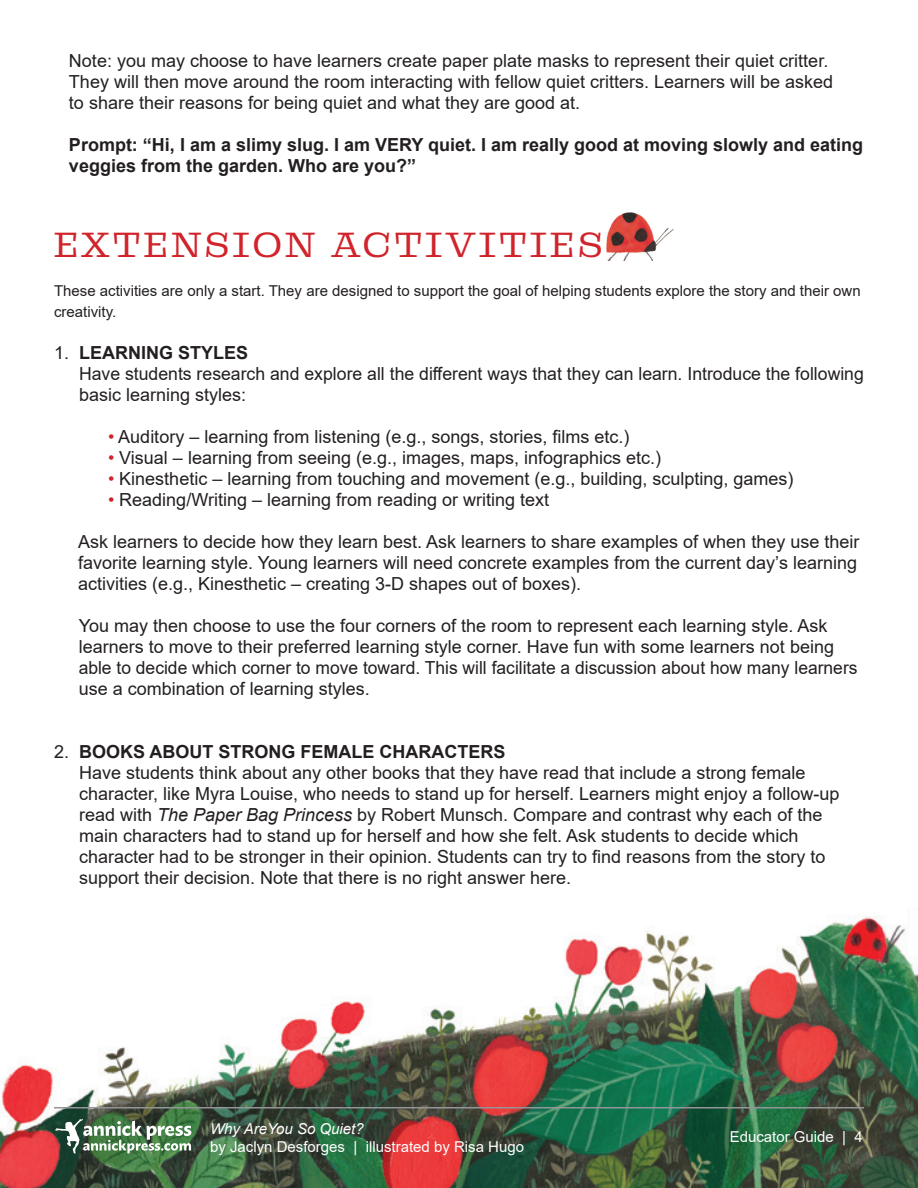
<style>
.page{position:relative;width:918px;height:1188px;background:#fff}
.page>*{position:absolute;margin:0;border:0;box-sizing:border-box;transform-origin:0 0}
.t1{font:33px "Liberteen";letter-spacing:.1em;color:#d1232a}
.t2{font:18px/21px "Arial";color:#231f20}
.t3{font:700 18px/21px "Arial";color:#231f20}
.t4{font:15px/21px "Arial";color:#231f20}
.t5{font:15px "Arial";color:#fff}
.t6{font:italic 15px "Arial";color:#fff}
.s1{font-weight:700}
.s2{color:#d1232a}
.s3{font-style:italic}
</style>
<div class="page">
<img style="left:606px;top:212px;width:68px;height:48px">
<img style="left:0;top:915px;width:918px;height:273px">
<div style="left:910px;top:912px;width:8px;height:43px;background:#fff"></div>
<svg style="left:55px;top:1119px;width:136px;height:35px"></svg>
<hr style="left:54px;top:1107px;width:810px;height:1px;background:#939598">
<p class="t2" style="left:69px;top:50px;width:766px">Note: you may choose to have learners create paper plate masks to represent their quiet critter.<br>They will then move around the room interacting with fellow quiet critters. Learners will be asked to share their reasons for being quiet and what they are good at.</p>
<p class="t3" style="left:69px;top:134px;width:796px">Prompt: “Hi, I am a slimy slug. I am VERY quiet. I am really good at moving slowly and eating veggies from the garden. Who are you?”</p>
<h1 class="t1" style="left:54px;top:223px;width:550px">EXTENSION ACTIVITIES</h1>
<p class="t4" style="left:54px;top:280px;width:808px">These activities are only a start. They are designed to support the goal of helping students explore the story and their own creativity.</p>
<p class="t2" style="left:79px;top:342px;width:786px;text-indent:-25px">1. <span class="s1">LEARNING STYLES<br></span>Have students research and explore all the different ways that they can learn. Introduce the following basic learning styles:</p>
<p class="t2" style="left:108px;top:426px;width:523px"><span class="s2">•</span> Auditory – learning from listening (e.g., songs, stories, films etc.)</p>
<p class="t2" style="left:108px;top:447px;width:555px"><span class="s2">•</span> Visual – learning from seeing (e.g., images, maps, infographics etc.)</p>
<p class="t2" style="left:108px;top:468px;width:687px"><span class="s2">•</span> Kinesthetic – learning from touching and movement (e.g., building, sculpting, games)</p>
<p class="t2" style="left:108px;top:489px;width:443px"><span class="s2">•</span> Reading/Writing – learning from reading or writing text</p>
<p class="t2" style="left:78px;top:531px;width:783px">Ask learners to decide how they learn best. Ask learners to share examples of when they use their favorite learning style. Young learners will need concrete examples from the current day’s learning activities (e.g., Kinesthetic – creating 3-D shapes out of boxes).</p>
<p class="t2" style="left:79px;top:615px;width:780px">You may then choose to use the four corners of the room to represent each learning style. Ask learners to move to their preferred learning style corner. Have fun with some learners not being able to decide which corner to move toward. This will facilitate a discussion about how many learners use a combination of learning styles.</p>
<p class="t2" style="left:79px;top:741px;width:762px;text-indent:-25px">2. <span class="s1">BOOKS ABOUT STRONG FEMALE CHARACTERS<br></span>Have students think about any other books that they have read that include a strong female character, like Myra Louise, who needs to stand up for herself. Learners might enjoy a follow-up read with <span class="s3">The Paper Bag Princess</span> by Robert Munsch. Compare and contrast why each of the main characters had to stand up for herself and how she felt. Ask students to decide which character had to be stronger in their opinion. Students can try to find reasons from the story to support their decision. Note that there is no right answer here.</p>
<p class="t6" style="left:210px;top:1119px;width:155px">Why AreYou So Quiet?</p>
<p class="t5" style="left:210px;top:1137px;width:316px">by Jaclyn Desforges | illustrated by Risa Hugo</p>
<p class="t5" style="left:730px;top:1126px;width:135px">Educator Guide | 4</p>
</div>
